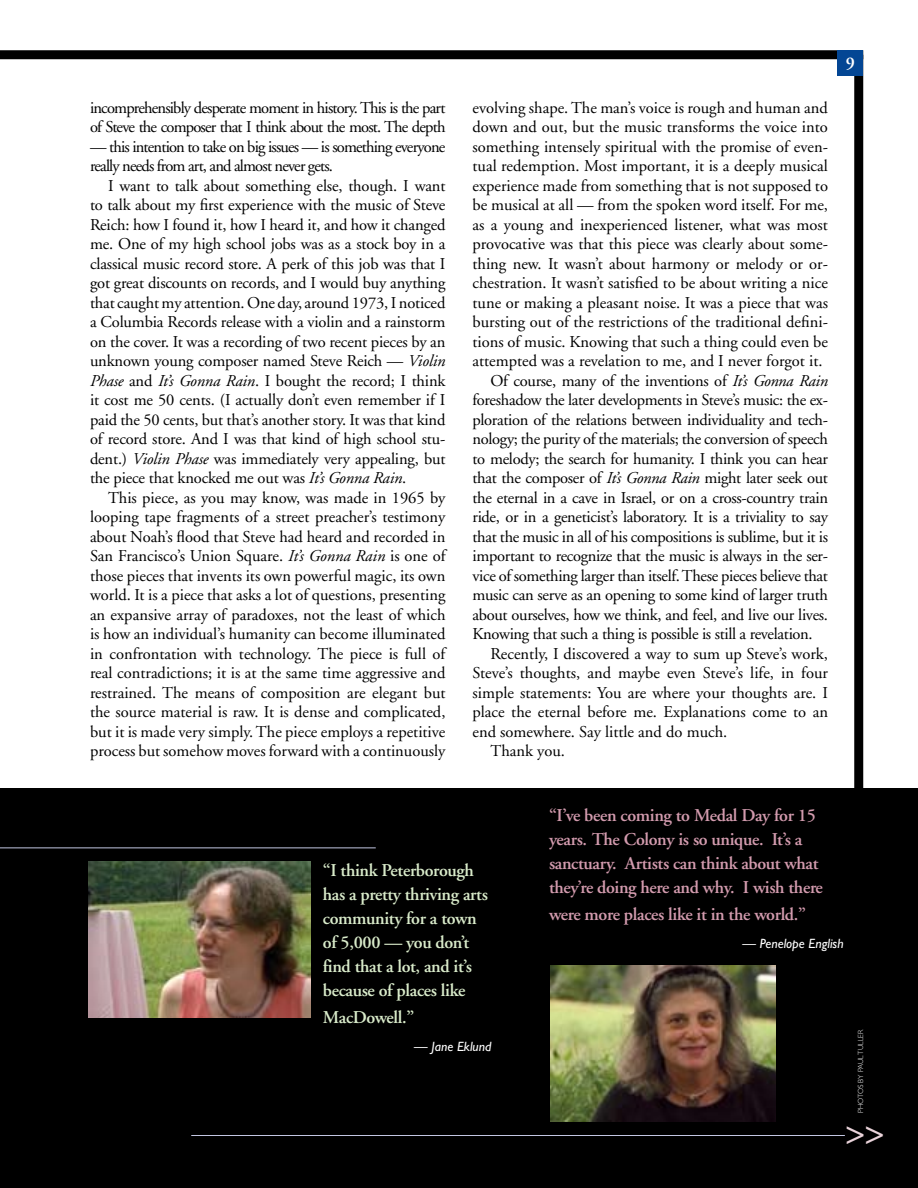
<style>
.page{position:relative;width:918px;height:1188px;background:#fff}
.page>*{position:absolute;margin:0;border:0;box-sizing:border-box;transform-origin:0 0}
.t1{font:italic 42.9px "Adobe Garamond";color:#ead3da}
.t2{font:600 18px/24px "Adobe Garamond";letter-spacing:-.02em;color:#d39bae}
.t3{font:600 18px/24px "Adobe Garamond";letter-spacing:-.02em;color:#d9ebca}
.t4{font:16.5px/19.5px "Adobe Garamond";letter-spacing:-.01em;color:#000;text-align:justify}
.t5{font:16.5px/19.5px "Adobe Garamond";letter-spacing:-.05em;color:#000}
.t6{font:italic 13.5px "Gill Sans";color:#fff}
.t7{font:300 7.5px "Gill Sans";color:#fff}
.s1{font-style:italic}
</style>
<div class="page">
<div style="left:854px;top:55px;width:9px;height:779px;background:#000"></div>
<div style="left:0;top:50px;width:863px;height:9px;background:#000"></div>
<div style="left:838px;top:50px;width:25px;height:26px;background:#034694"></div>
<div style="left:0;top:788px;width:918px;height:400px;background:#000"></div>
<img style="left:88px;top:861px;width:223px;height:156px">
<hr style="left:0;top:848px;width:376px;height:1px;background:#c2c6e1">
<hr style="left:191px;top:1135px;width:654px;height:1px;background:#c2c6e1">
<img style="left:551px;top:966px;width:225px;height:156px">
<p class="t5" style="left:90px;top:98px;width:357px">incomprehensibly desperate moment in history. This is the part of Steve the composer that I think about the most. The depth</p>
<p class="t5" style="left:90px;top:137px;width:357px">— this intention to take on big issues — is something everyone really needs from art, and almost never gets.</p>
<p class="t4" style="left:90px;top:176px;width:357px;text-indent:18px">I want to talk about something else, though. I want to talk about my first experience with the music of Steve Reich: how I found it, how I heard it, and how it changed me. One of my high school jobs was as a stock boy in a classical music record store. A perk of this job was that I got great discounts on records, and I would buy anything that caught my attention. One day, around 1973, I noticed a Columbia Records release with a violin and a rainstorm on the cover. It was a recording of two recent pieces by an unknown young composer named Steve Reich — <span class="s1">Violin Phase</span> and <span class="s1">It’s Gonna Rain</span>. I bought the record; I think it cost me 50 cents. (I actually don’t even remember if I paid the 50 cents, but that’s another story. It was that kind of record store. And I was that kind of high school stu&shy;dent.) <span class="s1">Violin Phase</span> was immediately very appealing, but the piece that knocked me out was <span class="s1">It’s Gonna Rain</span>.</p>
<p class="t4" style="left:90px;top:488px;width:357px;text-indent:18px">This piece, as you may know, was made in 1965 by looping tape fragments of a street preacher’s testimony about Noah’s flood that Steve had heard and recorded in San Francisco’s Union Square. <span class="s1">It’s Gonna Rain</span> is one of those pieces that invents its own powerful magic, its own world. It is a piece that asks a lot of questions, presenting an expansive array of paradoxes, not the least of which is how an individual’s humanity can become illuminated in confrontation with technology. The piece is full of real contradictions; it is at the same time aggressive and restrained. The means of composition are elegant but the source material is raw. It is dense and complicated, but it is made very simply. The piece employs a repetitive process but somehow moves forward with a continuously</p>
<p class="t4" style="left:473px;top:98px;width:357px">evolving shape. The man’s voice is rough and human and</p>
<p class="t4" style="left:473px;top:118px;width:357px">down and out, but the music transforms the voice into</p>
<p class="t4" style="left:473px;top:137px;width:357px">something intensely spiritual with the promise of even-</p>
<p class="t4" style="left:473px;top:157px;width:357px">tual redemption. Most important, it is a deeply musical</p>
<p class="t4" style="left:473px;top:176px;width:357px">experience made from something that is not supposed to</p>
<p class="t4" style="left:473px;top:196px;width:357px">be musical at all — from the spoken word itself. For me,</p>
<p class="t4" style="left:473px;top:215px;width:357px">as a young and inexperienced listener, what was most</p>
<p class="t4" style="left:473px;top:235px;width:357px">provocative was that this piece was clearly about some-</p>
<p class="t4" style="left:473px;top:254px;width:357px">thing new. It wasn’t about harmony or melody or or-</p>
<p class="t4" style="left:473px;top:274px;width:357px">chestration. It wasn’t satisfied to be about writing a nice</p>
<p class="t4" style="left:473px;top:293px;width:357px">tune or making a pleasant noise. It was a piece that was</p>
<p class="t4" style="left:473px;top:313px;width:357px">bursting out of the restrictions of the traditional defini-</p>
<p class="t4" style="left:473px;top:332px;width:357px">tions of music. Knowing that such a thing could even be</p>
<p class="t4" style="left:473px;top:352px;width:352px">attempted was a revelation to me, and I never forgot it.</p>
<p class="t4" style="left:491px;top:371px;width:339px">Of course, many of the inventions of <span class="s1">It’s Gonna Rain</span></p>
<p class="t4" style="left:473px;top:391px;width:357px">foreshadow the later developments in Steve’s music: the ex-</p>
<p class="t4" style="left:473px;top:410px;width:357px">ploration of the relations between individuality and tech-</p>
<p class="t4" style="left:473px;top:430px;width:357px">nology; the purity of the materials; the conversion of speech</p>
<p class="t4" style="left:473px;top:449px;width:357px">to melody; the search for humanity. I think you can hear</p>
<p class="t4" style="left:473px;top:469px;width:357px">that the composer of <span class="s1">It’s Gonna Rain</span> might later seek out</p>
<p class="t4" style="left:473px;top:488px;width:357px">the eternal in a cave in Israel, or on a cross-country train</p>
<p class="t4" style="left:473px;top:508px;width:357px">ride, or in a geneticist’s laboratory. It is a triviality to say</p>
<p class="t4" style="left:473px;top:527px;width:357px">that the music in all of his compositions is sublime, but it is</p>
<p class="t4" style="left:473px;top:547px;width:357px">important to recognize that the music is always in the ser-</p>
<p class="t4" style="left:473px;top:566px;width:357px">vice of something larger than itself. These pieces believe that</p>
<p class="t4" style="left:473px;top:586px;width:357px">music can serve as an opening to some kind of larger truth</p>
<p class="t4" style="left:473px;top:605px;width:357px">about ourselves, how we think, and feel, and live our lives.</p>
<p class="t4" style="left:473px;top:625px;width:342px">Knowing that such a thing is possible is still a revelation.</p>
<p class="t4" style="left:491px;top:644px;width:339px">Recently, I discovered a way to sum up Steve’s work,</p>
<p class="t4" style="left:473px;top:664px;width:357px">Steve’s thoughts, and maybe even Steve’s life, in four</p>
<p class="t4" style="left:473px;top:683px;width:357px">simple statements: You are where your thoughts are. I</p>
<p class="t4" style="left:473px;top:703px;width:357px">place the eternal before me. Explanations come to an</p>
<p class="t4" style="left:473px;top:722px;width:256px">end somewhere. Say little and do much.</p>
<p class="t4" style="left:491px;top:742px;width:76px">Thank you.</p>
<p class="t3" style="left:323px;top:858px;width:167px">“I think Peterborough has a pretty thriving arts community for a town of 5,000 — you don’t find that a lot, and it’s because of places like</p>
<p class="t3" style="left:323px;top:1005px;width:93px">MacDowell.”</p>
<p class="t6" style="left:414px;top:1039px;width:79px">— Jane Eklund</p>
<p class="t2" style="left:549px;top:804px;width:275px">“I’ve been coming to Medal Day for 15 years. The Colony is so unique. It’s a sanctuary. Artists can think about what they’re doing here and why. I wish there</p>
<p class="t2" style="left:549px;top:903px;width:258px">were more places like it in the world.”</p>
<p class="t6" style="left:743px;top:936px;width:103px">— Penelope English</p>
<p class="t7" style="left:856px;top:1113px;width:85px;rotate:-90deg">Photos by paul tuller</p>
<h1 class="t1" style="left:842px;top:1108px;width:45px">&gt;&gt;</h1>
</div>
